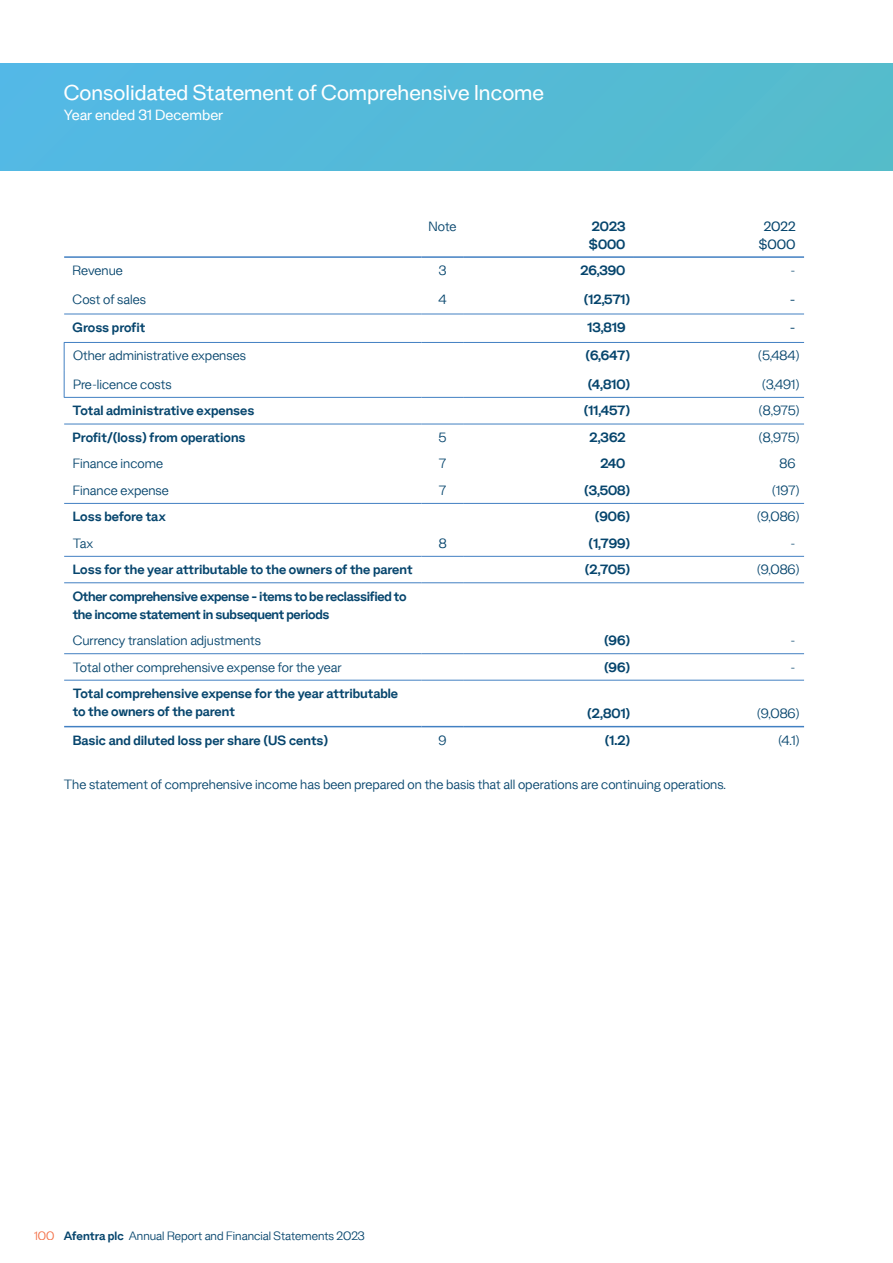
<style>
.page{position:relative;width:893px;height:1263px;background:#fff}
.page>*{position:absolute;margin:0;border:0;box-sizing:border-box;transform-origin:0 0}
.t1{font:24px "Stelvio Grotesk";color:#fff}
.t2{font:16.5px "Stelvio Grotesk";color:#fff}
.t3{font:300 15px "Stelvio Grotesk";color:#06456d}
.t4{font:700 15px/18px "Stelvio Grotesk";color:#06456d}
.t5{font:700 15px/18px "Stelvio Grotesk";letter-spacing:-.02em;color:#06456d}
.t6{font:15px/18px "Stelvio Grotesk";color:#06456d;text-align:center}
.t7{font:300 13.5px "Stelvio Grotesk";color:#06456d}
.s1{color:#f36d43}
.s2{font-weight:700}
</style>
<div class="page">
<div style="left:0;top:64px;width:893px;height:106px;background:linear-gradient(to right,#53b8e6,#55bcca)"></div>
<svg style="left:64px;top:343px;width:1px;height:54px"></svg>
<hr style="left:64px;top:397px;width:357px;height:1px;background:#4280c2">
<hr style="left:421px;top:397px;width:43px;height:1px;background:#4280c2">
<hr style="left:464px;top:397px;width:170px;height:1px;background:#4280c2">
<hr style="left:634px;top:397px;width:170px;height:1px;background:#4280c2">
<hr style="left:64px;top:424px;width:357px;height:1px;background:#4280c2">
<hr style="left:421px;top:424px;width:43px;height:1px;background:#4280c2">
<hr style="left:464px;top:424px;width:170px;height:1px;background:#4280c2">
<hr style="left:634px;top:424px;width:170px;height:1px;background:#4280c2">
<hr style="left:64px;top:503px;width:357px;height:1px;background:#4280c2">
<hr style="left:421px;top:503px;width:43px;height:1px;background:#4280c2">
<hr style="left:464px;top:503px;width:170px;height:1px;background:#4280c2">
<hr style="left:634px;top:503px;width:170px;height:1px;background:#4280c2">
<hr style="left:64px;top:556px;width:357px;height:1px;background:#4280c2">
<hr style="left:421px;top:556px;width:43px;height:1px;background:#4280c2">
<hr style="left:464px;top:556px;width:170px;height:1px;background:#4280c2">
<hr style="left:634px;top:556px;width:170px;height:1px;background:#4280c2">
<hr style="left:64px;top:582px;width:357px;height:1px;background:#4280c2">
<hr style="left:421px;top:582px;width:43px;height:1px;background:#4280c2">
<hr style="left:464px;top:582px;width:170px;height:1px;background:#4280c2">
<hr style="left:634px;top:582px;width:170px;height:1px;background:#4280c2">
<hr style="left:64px;top:653px;width:357px;height:1px;background:#4280c2">
<hr style="left:421px;top:653px;width:43px;height:1px;background:#4280c2">
<hr style="left:464px;top:653px;width:170px;height:1px;background:#4280c2">
<hr style="left:634px;top:653px;width:170px;height:1px;background:#4280c2">
<hr style="left:64px;top:680px;width:357px;height:1px;background:#4280c2">
<hr style="left:421px;top:680px;width:43px;height:1px;background:#4280c2">
<hr style="left:464px;top:680px;width:170px;height:1px;background:#4280c2">
<hr style="left:634px;top:680px;width:170px;height:1px;background:#4280c2">
<hr style="left:64px;top:726px;width:357px;height:1px;background:#4280c2">
<hr style="left:421px;top:726px;width:43px;height:1px;background:#4280c2">
<hr style="left:464px;top:726px;width:170px;height:1px;background:#4280c2">
<hr style="left:634px;top:726px;width:170px;height:1px;background:#4280c2">
<hr style="left:64px;top:256px;width:357px;height:2px;background:#4280c2">
<hr style="left:421px;top:256px;width:43px;height:2px;background:#4280c2">
<hr style="left:464px;top:256px;width:170px;height:2px;background:#4280c2">
<hr style="left:634px;top:256px;width:170px;height:2px;background:#4280c2">
<hr style="left:64px;top:314px;width:357px;height:1px;background:#4280c2">
<hr style="left:421px;top:314px;width:43px;height:1px;background:#4280c2">
<hr style="left:464px;top:314px;width:170px;height:1px;background:#4280c2">
<hr style="left:634px;top:314px;width:170px;height:1px;background:#4280c2">
<hr style="left:64px;top:342px;width:357px;height:1px;background:#4280c2">
<hr style="left:421px;top:342px;width:43px;height:1px;background:#4280c2">
<hr style="left:464px;top:342px;width:170px;height:1px;background:#4280c2">
<hr style="left:634px;top:342px;width:170px;height:1px;background:#4280c2">
<h1 class="t1" style="left:64px;top:78px;width:482px">Consolidated Statement of Comprehensive Income</h1>
<p class="t2" style="left:64px;top:105px;width:161px">Year ended 31 December</p>
<p class="t3" style="left:429px;top:217px;width:29px">Note</p>
<p class="t4" style="left:589px;top:216px;width:38px">2023 $000</p>
<p class="t6" style="left:759px;top:216px;width:38px">2022 $000</p>
<p class="t3" style="left:73px;top:261px;width:52px">Revenue</p>
<p class="t3" style="left:439px;top:261px;width:9px">3</p>
<p class="t4" style="left:581px;top:261px;width:46px">26,390</p>
<p class="t3" style="left:791px;top:261px;width:6px">-</p>
<p class="t3" style="left:73px;top:290px;width:75px">Cost of sales</p>
<p class="t3" style="left:439px;top:290px;width:10px">4</p>
<p class="t4" style="left:584px;top:289px;width:48px">(12,571)</p>
<p class="t6" style="left:790px;top:289px;width:7px">-</p>
<p class="t4" style="left:73px;top:318px;width:74px">Gross profit</p>
<p class="t4" style="left:587px;top:318px;width:39px">13,819</p>
<p class="t6" style="left:790px;top:318px;width:7px">-</p>
<p class="t3" style="left:73px;top:346px;width:174px">Other administrative expenses</p>
<p class="t4" style="left:585px;top:346px;width:46px">(6,647)</p>
<p class="t3" style="left:758px;top:346px;width:43px">(5,484)</p>
<p class="t3" style="left:73px;top:375px;width:100px">Pre-licence costs</p>
<p class="t4" style="left:588px;top:375px;width:44px">(4,810)</p>
<p class="t3" style="left:762px;top:375px;width:39px">(3,491)</p>
<p class="t4" style="left:73px;top:401px;width:183px">Total administrative expenses</p>
<p class="t4" style="left:584px;top:401px;width:48px">(11,457)</p>
<p class="t3" style="left:759px;top:401px;width:42px">(8,975)</p>
<p class="t4" style="left:73px;top:428px;width:174px">Profit/(loss) from operations</p>
<p class="t3" style="left:439px;top:428px;width:9px">5</p>
<p class="t4" style="left:590px;top:428px;width:37px">2,362</p>
<p class="t3" style="left:759px;top:428px;width:42px">(8,975)</p>
<p class="t3" style="left:73px;top:454px;width:92px">Finance income</p>
<p class="t3" style="left:439px;top:454px;width:9px">7</p>
<p class="t4" style="left:600px;top:454px;width:27px">240</p>
<p class="t3" style="left:780px;top:454px;width:17px">86</p>
<p class="t3" style="left:73px;top:481px;width:98px">Finance expense</p>
<p class="t3" style="left:439px;top:481px;width:9px">7</p>
<p class="t4" style="left:584px;top:481px;width:48px">(3,508)</p>
<p class="t3" style="left:772px;top:481px;width:29px">(197)</p>
<p class="t4" style="left:73px;top:507px;width:95px">Loss before tax</p>
<p class="t4" style="left:595px;top:507px;width:37px">(906)</p>
<p class="t3" style="left:757px;top:507px;width:44px">(9,086)</p>
<p class="t3" style="left:73px;top:534px;width:22px">Tax</p>
<p class="t3" style="left:439px;top:534px;width:9px">8</p>
<p class="t4" style="left:589px;top:534px;width:43px">(1,799)</p>
<p class="t3" style="left:791px;top:534px;width:6px">-</p>
<p class="t4" style="left:73px;top:560px;width:341px">Loss for the year attributable to the owners of the parent</p>
<p class="t4" style="left:585px;top:560px;width:47px">(2,705)</p>
<p class="t3" style="left:757px;top:560px;width:44px">(9,086)</p>
<p class="t5" style="left:73px;top:587px;width:335px">Other comprehensive expense - items to be reclassified to the income statement in subsequent periods</p>
<p class="t3" style="left:73px;top:631px;width:190px">Currency translation adjustments</p>
<p class="t4" style="left:604px;top:631px;width:28px">(96)</p>
<p class="t3" style="left:791px;top:631px;width:6px">-</p>
<p class="t3" style="left:73px;top:658px;width:270px">Total other comprehensive expense for the year</p>
<p class="t4" style="left:604px;top:658px;width:28px">(96)</p>
<p class="t3" style="left:791px;top:658px;width:6px">-</p>
<p class="t4" style="left:73px;top:684px;width:327px">Total comprehensive expense for the year attributable to the owners of the parent</p>
<p class="t4" style="left:587px;top:704px;width:45px">(2,801)</p>
<p class="t3" style="left:757px;top:704px;width:44px">(9,086)</p>
<p class="t4" style="left:73px;top:730px;width:257px">Basic and diluted loss per share (US cents)</p>
<p class="t3" style="left:439px;top:731px;width:10px">9</p>
<p class="t4" style="left:605px;top:730px;width:27px">(1.2)</p>
<p class="t3" style="left:778px;top:731px;width:23px">(4.1)</p>
<p class="t3" style="left:64px;top:775px;width:664px">The statement of comprehensive income has been prepared on the basis that all operations are continuing operations.</p>
<p class="t7" style="left:34px;top:1227px;width:332px"><span class="s1">100</span> <span class="s2">Afentra plc</span> Annual Report and Financial Statements 2023</p>
</div>
